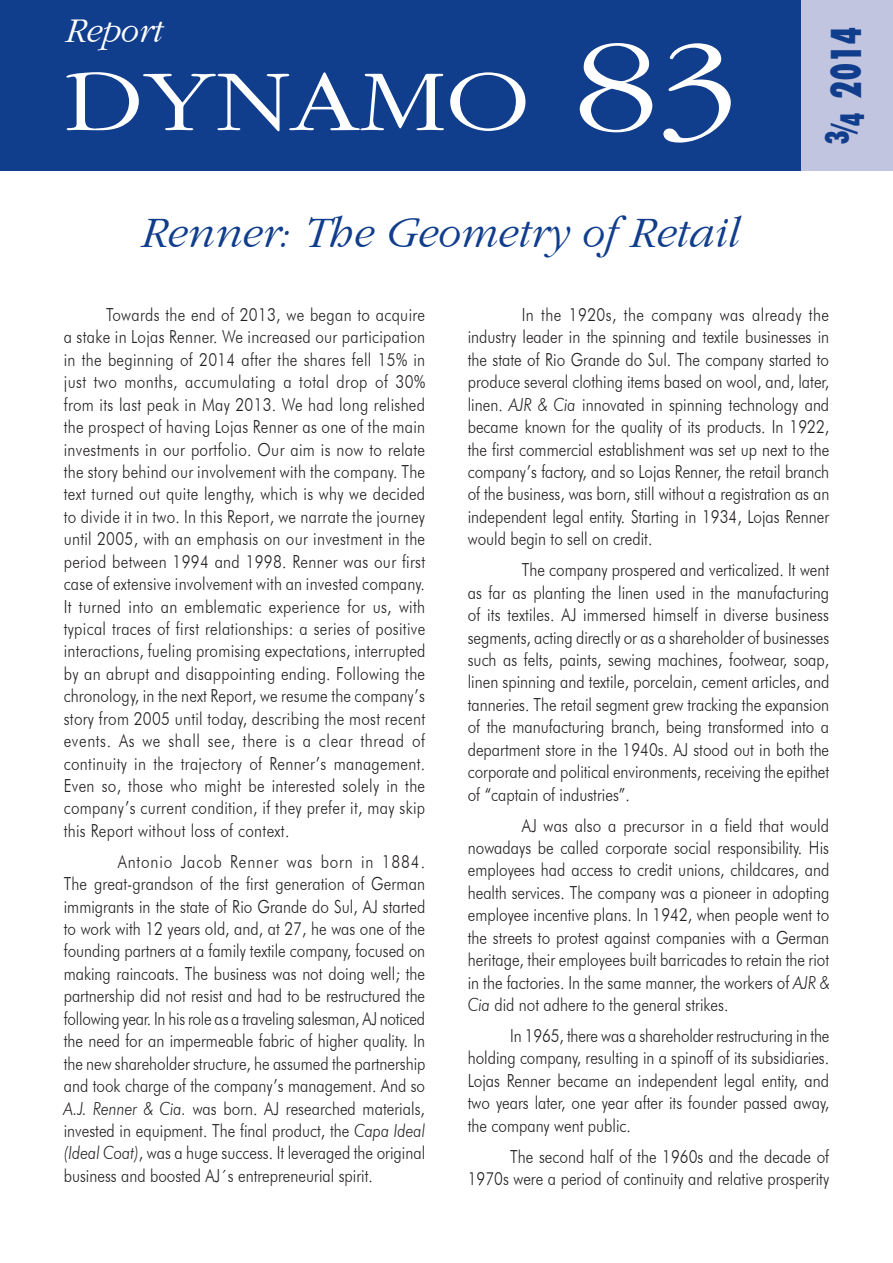
<style>
.page{position:relative;width:893px;height:1263px;background:#fff}
.page>*{position:absolute;margin:0;border:0;box-sizing:border-box;transform-origin:0 0}
.t1{font:90px "Gatineau Plain";color:#fff;scale:1.2 1}
.t2{font:italic 45px "Gatineau";color:#103d8c}
.t3{font:900 condensed 42px "Futura BT";color:#103d8c;scale:.8 1}
.t4{font:italic 36px "Gatineau";color:#fff}
.t5{font:300 18px/22.5px "Futura BT";color:#231f20;text-align:justify;scale:.85 1}
.s1{font-size:135px}
.s2{font-size:33px}
.s3{font-style:italic}
</style>
<div class="page">
<div style="left:0;top:0;width:893px;height:170px;background:#103d8c"></div>
<div style="left:801px;top:0;width:92px;height:170px;background:#c2c5df"></div>
<h3 class="t4" style="left:64px;top:12px;width:99px">Report</h3>
<h1 class="t1" style="left:64px;top:54px;width:563px">DYNAMO <span class="s1">83</span></h1>
<h2 class="t2" style="left:139px;top:209px;width:600px">Renner: The Geometry of Retail</h2>
<h3 class="t3" style="left:821px;top:144px;width:148px;rotate:-90deg"><sup>3</sup><span class="s2">/4</span> 2014</h3>
<p class="t5" style="left:64px;top:303px;width:427px;text-indent:43px">Towards the end of 2013, we began to acquire a stake in Lojas Renner. We increased our participation in the beginning of 2014 after the shares fell 15% in just two months, accumulating a total drop of 30% from its last peak in May 2013. We had long relished the prospect of having Lojas Renner as one of the main investments in our portfolio. Our aim is now to relate the story behind our involvement with the company. The text turned out quite lengthy, which is why we decided to divide it in two. In this Report, we narrate the journey until 2005, with an emphasis on our investment in the period between 1994 and 1998. Renner was our first case of extensive involvement with an invested company.<br>It turned into an emblematic experience for us, with typical traces of first relationships: a series of positive interactions, fueling promising expectations, interrupted by an abrupt and disappointing ending. Following the chronology, in the next Report, we resume the company’s story from 2005 until today, describing the most recent events. As we shall see, there is a clear thread of continuity in the trajectory of Renner’s management.<br>Even so, those who might be interested solely in the company’s current condition, if they prefer it, may skip this Report without loss of context.</p>
<p class="t5" style="left:64px;top:850px;width:427px;text-indent:54px">Antonio Jacob Renner was born in 1884.<br>The great-grandson of the first generation of German immigrants in the state of Rio Grande do Sul, AJ started to work with 12 years old, and, at 27, he was one of the founding partners at a family textile company, focused on making raincoats. The business was not doing well; the partnership did not resist and had to be restructured the following year. In his role as a traveling salesman, AJ noticed the need for an impermeable fabric of higher quality. In the new shareholder structure, he assumed the partnership and took charge of the company’s management. And so <span class="s3">A.J. Renner &amp; Cia.</span> was born. AJ researched materials, invested in equipment. The final product, the <span class="s3">Capa Ideal (Ideal Coat)</span>, was a huge success. It leveraged the original business and boosted AJ´s entrepreneurial spirit.</p>
<p class="t5" style="left:468px;top:303px;width:427px;text-indent:54px">In the 1920s, the company was already the industry leader in the spinning and textile businesses in the state of Rio Grande do Sul. The company started to produce several clothing items based on wool, and, later, linen. <span class="s3">AJR &amp; Cia</span> innovated in spinning technology and became known for the quality of its products. In 1922, the first commercial establishment was set up next to the company’s factory, and so Lojas Renner, the retail branch of the business, was born, still without a registration as an independent legal entity. Starting in 1934, Lojas Renner would begin to sell on credit.</p>
<p class="t5" style="left:468px;top:558px;width:427px;text-indent:54px">The company prospered and verticalized. It went as far as planting the linen used in the manufacturing of its textiles. AJ immersed himself in diverse business segments, acting directly or as a shareholder of businesses such as felts, paints, sewing machines, footwear, soap, linen spinning and textile, porcelain, cement articles, and tanneries. The retail segment grew tracking the expansion of the manufacturing branch, being transformed into a department store in the 1940s. AJ stood out in both the corporate and political environments, receiving the epithet of “captain of industries”.</p>
<p class="t5" style="left:468px;top:814px;width:427px;text-indent:54px">AJ was also a precursor in a field that would nowadays be called corporate social responsibility. His employees had access to credit unions, childcares, and health services. The company was a pioneer in adopting employee incentive plans. In 1942, when people went to the streets to protest against companies with a German heritage, their employees built barricades to retain the riot in the factories. In the same manner, the workers of <span class="s3">AJR &amp; Cia</span> did not adhere to the general strikes.</p>
<p class="t5" style="left:468px;top:1024px;width:427px;text-indent:43px">In 1965, there was a shareholder restructuring in the holding company, resulting in a spinoff of its subsidiaries.<br>Lojas Renner became an independent legal entity, and two years later, one year after its founder passed away, the company went public.</p>
<p class="t5" style="left:468px;top:1145px;width:427px;text-align:right">The second half of the 1960s and the decade of<br>1970s were a period of continuity and relative prosperity</p>
</div>
